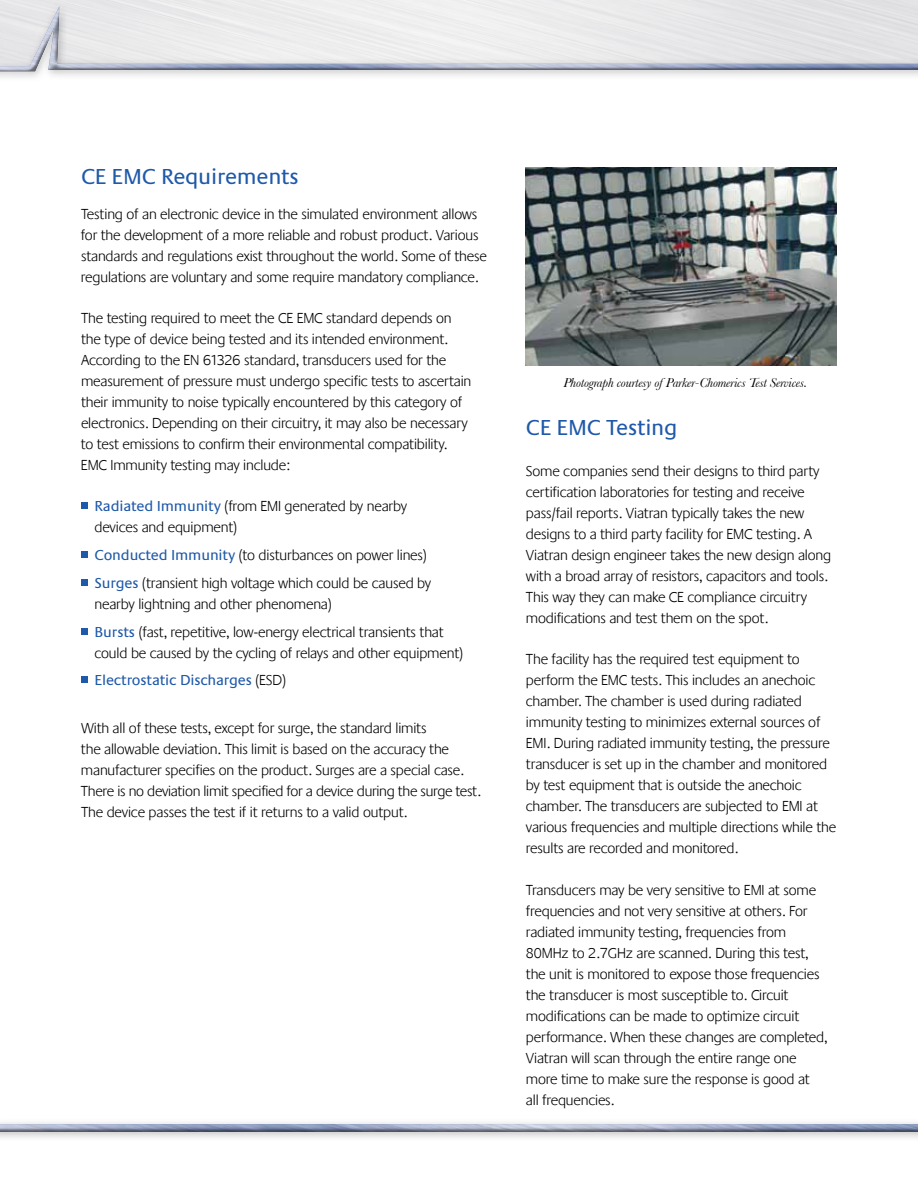
<style>
.page{position:relative;width:918px;height:1188px;background:#fff}
.page>*{position:absolute;margin:0;border:0;box-sizing:border-box;transform-origin:0 0}
.t1{font:22.5px "Praxis";letter-spacing:-.01em;color:#1f59a9}
.t2{font:300 15px/21px "Praxis LT";letter-spacing:-.01em;color:#000}
.t3{font:15px "Praxis";letter-spacing:-.01em;color:#1f59a9}
.t4{font:italic 13.5px "Baskerville";letter-spacing:-.01em;color:#000}
.s1{font-family:"Praxis";font-weight:400;color:#1f59a9}
.s2{font-family:"Praxis LT";font-weight:300;color:#000}
</style>
<div class="page">
<div style="left:81px;top:503px;width:7px;height:6px;background:#1f59a9"></div>
<div style="left:81px;top:552px;width:7px;height:6px;background:#1f59a9"></div>
<div style="left:81px;top:579px;width:7px;height:7px;background:#1f59a9"></div>
<div style="left:81px;top:628px;width:7px;height:6px;background:#1f59a9"></div>
<div style="left:81px;top:677px;width:7px;height:6px;background:#1f59a9"></div>
<div style="left:0;top:1px;width:918px;height:81px;background:linear-gradient(to right,#f5f5f5,#f5f5f5)"></div>
<svg style="left:0;top:3px;width:918px;height:69px;fill:#e9e8ea"></svg>
<svg style="left:0;top:1133px;width:918px;height:5px;fill:#e8e8e8"></svg>
<div style="left:0;top:1122px;width:918px;height:8px;background:#efefef"></div>
<svg style="left:0;top:1124px;width:918px;height:9px;background:#9099ae"></svg>
<img style="left:526px;top:167px;width:311px;height:198px">
<h1 class="t1" style="left:81px;top:165px;width:219px">CE EMC Requirements</h1>
<p class="t2" style="left:81px;top:204px;width:408px">Testing of an electronic device in the simulated environment allows for the development of a more reliable and robust product. Various standards and regulations exist throughout the world. Some of these regulations are voluntary and some require mandatory compliance.</p>
<p class="t2" style="left:81px;top:308px;width:392px">The testing required to meet the CE EMC standard depends on the type of device being tested and its intended environment.<br>According to the EN 61326 standard, transducers used for the measurement of pressure must undergo specific tests to ascertain their immunity to noise typically encountered by this category of electronics. Depending on their circuitry, it may also be necessary to test emissions to confirm their environmental compatibility.<br>EMC Immunity testing may include:</p>
<p class="t2" style="left:94px;top:496px;width:314px"><span class="s1">Radiated Immunity</span> (from EMI generated by nearby devices and equipment)</p>
<p class="t2" style="left:94px;top:541px;width:338px;line-height:27.8px"><span class="s1">Conducted Immunity</span> (to disturbances on power lines)<br><span class="s1">Surges</span> (transient high voltage which could be caused by</p>
<p class="t2" style="left:94px;top:590px;width:351px;line-height:27.8px">nearby lightning and other phenomena)<br><span class="s1">Bursts</span> (fast, repetitive, low-energy electrical transients that</p>
<p class="t2" style="left:95px;top:642px;width:370px">could be caused by the cycling of relays and other equipment)</p>
<p class="t3" style="left:94px;top:672px;width:193px">Electrostatic Discharges <span class="s2">(ESD)</span></p>
<p class="t2" style="left:81px;top:718px;width:401px">With all of these tests, except for surge, the standard limits<br>the allowable deviation. This limit is based on the accuracy the manufacturer specifies on the product. Surges are a special case.<br>There is no deviation limit specified for a device during the surge test.<br>The device passes the test if it returns to a valid output.</p>
<p class="t4" style="left:563px;top:375px;width:246px">Photograph courtesy of Parker-Chomerics Test Services.</p>
<h1 class="t1" style="left:526px;top:415px;width:153px">CE EMC Testing</h1>
<p class="t2" style="left:526px;top:461px;width:307px">Some companies send their designs to third party certification laboratories for testing and receive pass/fail reports. Viatran typically takes the new designs to a third party facility for EMC testing. A Viatran design engineer takes the new design along with a broad array of resistors, capacitors and tools.<br>This way they can make CE compliance circuitry modifications and test them on the spot.</p>
<p class="t2" style="left:526px;top:649px;width:312px">The facility has the required test equipment to perform the EMC tests. This includes an anechoic chamber. The chamber is used during radiated immunity testing to minimizes external sources of EMI. During radiated immunity testing, the pressure transducer is set up in the chamber and monitored by test equipment that is outside the anechoic chamber. The transducers are subjected to EMI at various frequencies and multiple directions while the results are recorded and monitored.</p>
<p class="t2" style="left:526px;top:880px;width:303px">Transducers may be very sensitive to EMI at some frequencies and not very sensitive at others. For radiated immunity testing, frequencies from 80MHz to 2.7GHz are scanned. During this test, the unit is monitored to expose those frequencies the transducer is most susceptible to. Circuit modifications can be made to optimize circuit performance. When these changes are completed, Viatran will scan through the entire range one more time to make sure the response is good at<br>all frequencies.</p>
</div>
